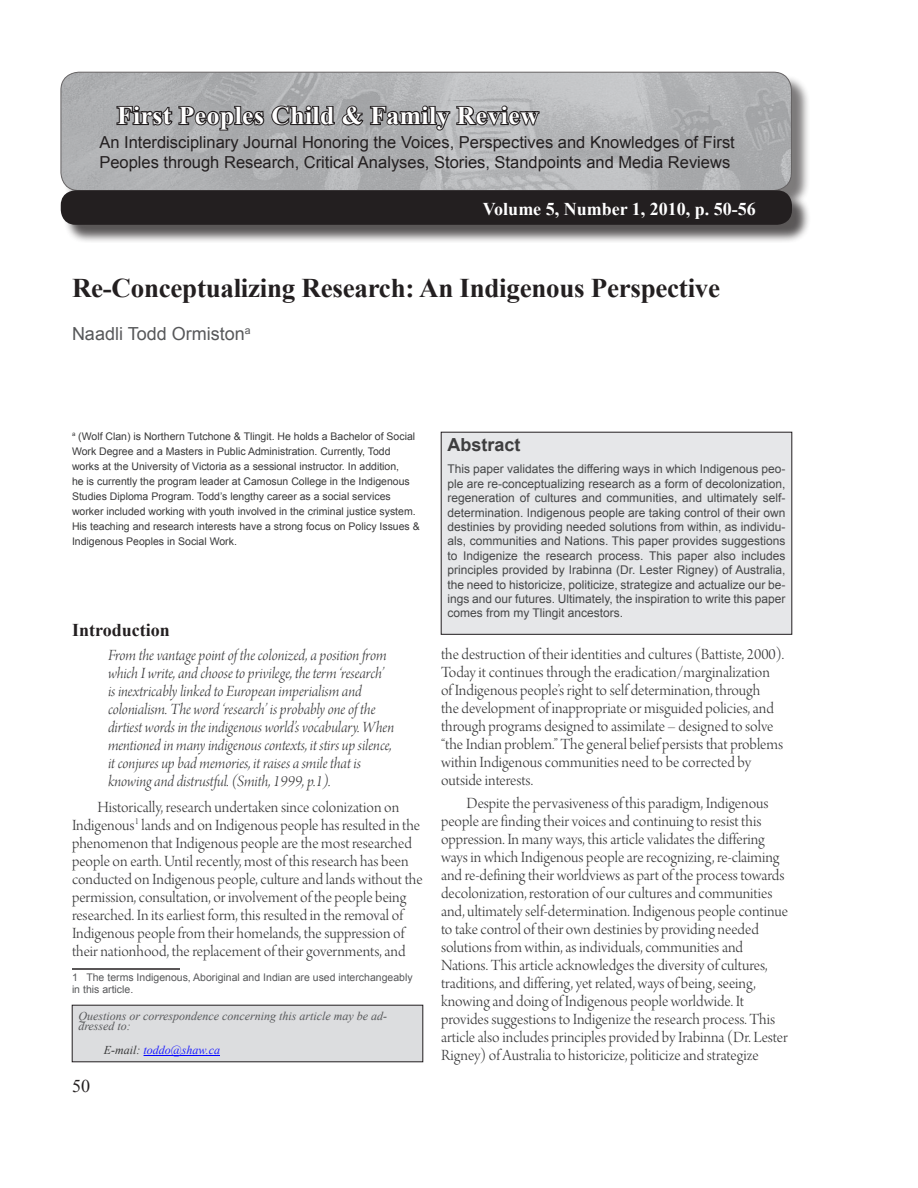
<style>
.page{position:relative;width:918px;height:1188px;background:#fff}
.page>*{position:absolute;margin:0;border:0;box-sizing:border-box;transform-origin:0 0}
.t1{font:700 27px "Times New Roman";letter-spacing:-.01em;color:#231f20}
.t2{font:700 25.5px "Times New Roman";letter-spacing:.02em;color:#fff}
.t3{font:700 18px "Times New Roman";color:#fff}
.t4{font:18px "Arial";color:#57585a}
.Bold_Heading{font:700 18px "Times New Roman";color:#231f20}
.t5{font:700 18px "Arial";color:#3e3e3f}
.t6{font:18px "Times New Roman";color:#231f20}
.Body_Text{font:16.5px/18px "Arno Pro Light Display";color:#383839}
.footnote_text{font:16.5px/18px "Arno Pro Light Display";color:#383839}
.Quoted_Text{font:16.5px/18px "Arno Pro Light Italic Display";letter-spacing:-.005em;color:#383839}
.t7{font:16.5px/19.8px "Arial";color:#231f20}
.Abstract{font:12px/14.4px "Arial";color:#454647;text-align:justify}
.Heading_Italicized{font:italic 12px/10.5px "Times New Roman";color:#57585a}
.Heading_Italicized-2{font:italic 12px "Times New Roman";color:#1f1fff}
.Credentials___Autobi{font:10.5px/15px "Arial";color:#383839}
.footnote_text-2{font:10.5px/12px "Arial";color:#57585a}
.s1{color:#383839}
</style>
<div class="page">
<div style="left:63px;top:74px;width:747px;height:135px;background:#231f20;opacity:.85"></div>
<img style="left:61px;top:72px;width:730px;height:118px">
<div style="left:61px;top:72px;width:731px;height:119px;border:1px solid #231f20;border-radius:18px"></div>
<svg style="left:115px;top:104px;width:426px;height:28px;background:#7c7c7e"></svg>
<div style="left:63px;top:193px;width:747px;height:50px;background:#231f20;opacity:.75"></div>
<div style="left:61px;top:190px;width:731px;height:35px;background:#231f20;border-radius:15px"></div>
<div style="left:441px;top:432px;width:351px;height:202px;background:#e6e7e9"></div>
<div style="left:72px;top:1005px;width:351px;height:57px;background:#dcdddf"></div>
<hr style="left:144px;top:1055px;width:76px;height:1px;background:#00f">
<div style="left:72px;top:1005px;width:351px;height:57px;border:1px solid #231f20"></div>
<hr style="left:72px;top:968px;width:108px;height:2px;background:#231f20">
<p class="t2" style="left:117px;top:98px;width:423px">First Peoples Child &amp; Family Review</p>
<p class="t7" style="left:99px;top:133px;width:637px">An Interdisciplinary Journal Honoring the Voices, Perspectives and Knowledges of First<br>Peoples through Research, Critical Analyses, Stories, Standpoints and Media Reviews</p>
<p class="t3" style="left:483px;top:196px;width:275px">Volume 5, Number 1, 2010, p. 50-56</p>
<p class="t1" style="left:72px;top:270px;width:650px">Re-Conceptualizing Research: An Indigenous Perspective</p>
<p class="t4" style="left:72px;top:322px;width:180px">Naadli Todd Ormiston<sup>a</sup></p>
<p class="Credentials___Autobi" style="left:72px;top:429px;width:349px"><sup>a</sup> (Wolf Clan) is Northern Tutchone &amp; Tlingit. He holds a Bachelor of Social Work Degree and a Masters in Public Administration. Currently, Todd works at the University of Victoria as a sessional instructor. In addition,<br>he is currently the program leader at Camosun College in the Indigenous Studies Diploma Program. Todd’s lengthy career as a social services worker included working with youth involved in the criminal justice system.<br>His teaching and research interests have a strong focus on Policy Issues &amp; Indigenous Peoples in Social Work.</p>
<p class="Bold_Heading" style="left:72px;top:618px;width:99px">Introduction</p>
<p class="Quoted_Text" style="left:108px;top:647px;width:288px">From the vantage point of the colonized, a position from which I write, and choose to privilege, the term ‘research’ is inextricably linked to European imperialism and colonialism. The word ‘research’ is probably one of the dirtiest words in the indigenous world’s vocabulary. When mentioned in many indigenous contexts, it stirs up silence, it conjures up bad memories, it raises a smile that is knowing and distrustful. (Smith, 1999, p.1).</p>
<p class="Body_Text" style="left:72px;top:799px;width:352px;text-indent:26px">Historically, research undertaken since colonization on Indigenous<sup>1</sup> lands and on Indigenous people has resulted in the phenomenon that Indigenous people are the most researched people on earth. Until recently, most of this research has been conducted on Indigenous people, culture and lands without the permission, consultation, or involvement of the people being researched. In its earliest form, this resulted in the removal of Indigenous people from their homelands, the suppression of their nationhood, the replacement of their governments, and</p>
<p class="footnote_text-2" style="left:72px;top:971px;width:342px">1 The terms Indigenous, Aboriginal and Indian are used interchangeably in this article.</p>
<p class="Heading_Italicized" style="left:78px;top:1010px;width:310px">Questions or correspondence concerning this article may be ad&shy;dressed to:</p>
<p class="Heading_Italicized-2" style="left:104px;top:1042px;width:118px"><span class="s1">E-mail:</span> toddo@shaw.ca</p>
<p class="t6" style="left:72px;top:1074px;width:19px">50</p>
<p class="t5" style="left:447px;top:433px;width:75px">Abstract</p>
<p class="Abstract" style="left:447px;top:462px;width:340px">This paper validates the differing ways in which Indigenous peo&shy;ple are re-conceptualizing research as a form of decolonization, regeneration of cultures and communities, and ultimately self&shy;determination. Indigenous people are taking control of their own destinies by providing needed solutions from within, as individu&shy;als, communities and Nations. This paper provides suggestions to Indigenize the research process. This paper also includes principles provided by Irabinna (Dr. Lester Rigney) of Australia, the need to historicize, politicize, strategize and actualize our be&shy;ings and our futures. Ultimately, the inspiration to write this paper comes from my Tlingit ancestors.</p>
<p class="footnote_text" style="left:441px;top:647px;width:345px">the destruction of their identities and cultures (Battiste, 2000).<br>Today it continues through the eradication/marginalization of Indigenous people’s right to self determination, through<br>the development of inappropriate or misguided policies, and through programs designed to assimilate – designed to solve “the Indian problem.” The general belief persists that problems within Indigenous communities need to be corrected by outside interests.</p>
<p class="Body_Text" style="left:441px;top:795px;width:349px;text-indent:26px">Despite the pervasiveness of this paradigm, Indigenous people are finding their voices and continuing to resist this oppression. In many ways, this article validates the differing ways in which Indigenous people are recognizing, re-claiming and re-defining their worldviews as part of the process towards decolonization, restoration of our cultures and communities and, ultimately self-determination. Indigenous people continue to take control of their own destinies by providing needed solutions from within, as individuals, communities and Nations. This article acknowledges the diversity of cultures, traditions, and differing, yet related, ways of being, seeing, knowing and doing of Indigenous people worldwide. It provides suggestions to Indigenize the research process. This article also includes principles provided by Irabinna (Dr. Lester Rigney) of Australia to historicize, politicize and strategize</p>
</div>
